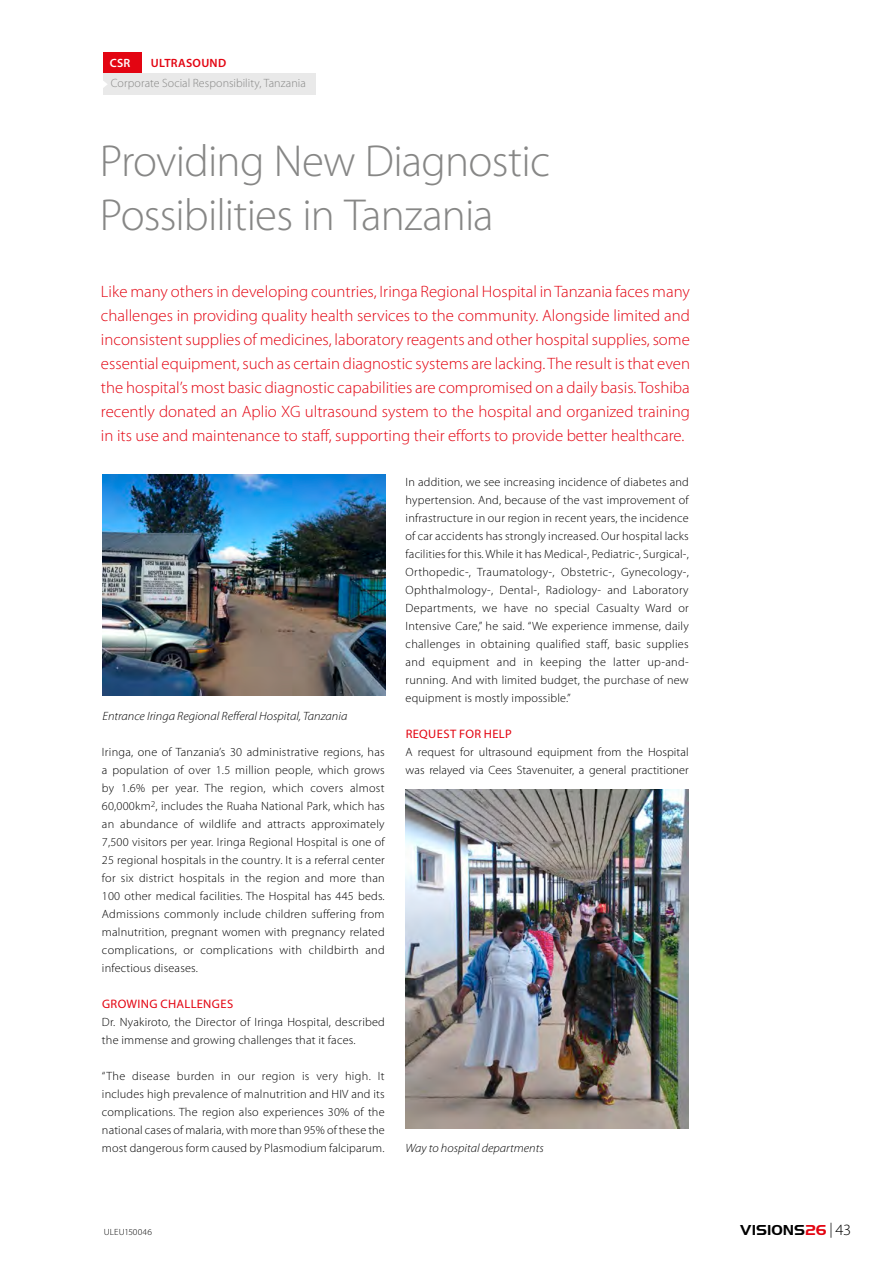
<style>
.page{position:relative;width:893px;height:1263px;background:#fff}
.page>*{position:absolute;margin:0;border:0;box-sizing:border-box;transform-origin:0 0}
.t1{font:300 45px/54px "Myriad Pro";letter-spacing:-.02em;color:#878786}
.t2{font:300 16.5px/24px "Myriad Pro";color:#e30512;text-align:justify}
.t3{font:700 15px "Handel Got D";letter-spacing:.005em;color:#000;scale:1.05 1}
.t4{font:12.3px "Myriad Pro";letter-spacing:.03em;color:#e30512}
.t5{font:300 12px/18px "Myriad Pro";letter-spacing:.015em;color:#000;text-align:justify}
.t6{font:italic 300 12px "Myriad Pro";color:#000;scale:1.05 1}
.t7{font:300 12px "Myriad Pro";letter-spacing:.005em;color:#878786}
.t8{font:600 12px "Myriad Pro";letter-spacing:.02em;color:#e30512}
.t9{font:600 12px "Myriad Pro";color:#fff}
.t10{font:300 9px "Myriad Pro";letter-spacing:.02em;color:#000;scale:1.05 1}
.s1{color:#e30512}
.s2{font-family:"Myriad Pro";font-weight:300}
.s3{font-family:"Myriad Pro";font-weight:300;font-size:15.75px}
</style>
<div class="page">
<div style="left:103px;top:52px;width:38px;height:22px;background:#e30512"></div>
<div style="left:103px;top:74px;width:212px;height:21px;background:#e9e9e9"></div>
<svg style="left:103px;top:81px;width:4px;height:7px"></svg>
<img style="left:102px;top:475px;width:283px;height:220px">
<img style="left:406px;top:790px;width:283px;height:338px">
<p class="t9" style="left:110px;top:56px;width:22px">CSR</p>
<p class="t8" style="left:151px;top:56px;width:77px">ULTRASOUND</p>
<p class="t7" style="left:111px;top:76px;width:196px">Corporate Social Responsibility, Tanzania</p>
<h1 class="t1" style="left:100px;top:133px;width:452px">Providing New Diagnostic<br>Possibilities in Tanzania</h1>
<p class="t2" style="left:101px;top:279px;width:591px">Like many others in developing countries, Iringa Regional Hospital in Tanzania faces many challenges in providing quality health services to the community. Alongside limited and inconsistent supplies of medicines, laboratory reagents and other hospital supplies, some essential equipment, such as certain diagnostic systems are lacking. The result is that even the hospital’s most basic diagnostic capabilities are compromised on a daily basis. Toshiba recently donated an Aplio XG ultrasound system to the hospital and organized training in its use and maintenance to staff, supporting their efforts to provide better healthcare.</p>
<p class="t6" style="left:103px;top:709px;width:235px">Entrance Iringa Regional Refferal Hospital, Tanzania</p>
<p class="t5" style="left:102px;top:743px;width:284px">Iringa, one of Tanzania’s 30 administrative regions, has a population of over 1.5 million people, which grows by 1.6% per year. The region, which covers almost 60,000km<sup>2</sup>, includes the Ruaha National Park, which has an abundance of wildlife and attracts approximately 7,500 visitors per year. Iringa Regional Hospital is one of 25 regional hospitals in the country. It is a referral center for six district hospitals in the region and more than 100 other medical facilities. The Hospital has 445 beds.<br>Admissions commonly include children suffering from malnutrition, pregnant women with pregnancy related complications, or complications with childbirth and infectious diseases.</p>
<p class="t4" style="left:102px;top:996px;width:133px">GROWING CHALLENGES</p>
<p class="t5" style="left:102px;top:1013px;width:284px">Dr. Nyakiroto, the Director of Iringa Hospital, described the immense and growing challenges that it faces.</p>
<p class="t5" style="left:102px;top:1067px;width:284px">“The disease burden in our region is very high. It includes high prevalence of malnutrition and HIV and its complications. The region also experiences 30% of the national cases of malaria, with more than 95% of these the most dangerous form caused by Plasmodium falciparum.</p>
<p class="t5" style="left:406px;top:473px;width:285px">In addition, we see increasing incidence of diabetes and hypertension. And, because of the vast improvement of infrastructure in our region in recent years, the incidence of car accidents has strongly increased. Our hospital lacks facilities for this. While it has Medical-, Pediatric-, Surgical-, Orthopedic-, Traumatology-, Obstetric-, Gynecology-, Ophthalmology-, Dental-, Radiology- and Laboratory Departments, we have no special Casualty Ward or Intensive Care,” he said. “We experience immense, daily challenges in obtaining qualified staff, basic supplies and equipment and in keeping the latter up-and&shy;running. And with limited budget, the purchase of new equipment is mostly impossible.”</p>
<p class="t4" style="left:406px;top:726px;width:108px">REQUEST FOR HELP</p>
<p class="t5" style="left:406px;top:743px;width:285px">A request for ultrasound equipment from the Hospital was relayed via Cees Stavenuiter, a general practitioner</p>
<p class="t6" style="left:405px;top:1141px;width:133px">Way to hospital departments</p>
<p class="t10" style="left:104px;top:1227px;width:48px">ULEU150046</p>
<p class="t3" style="left:740px;top:1222px;width:107px">VISIONS<span class="s1">26</span> <span class="s2">|</span> <span class="s3">43</span></p>
</div>
